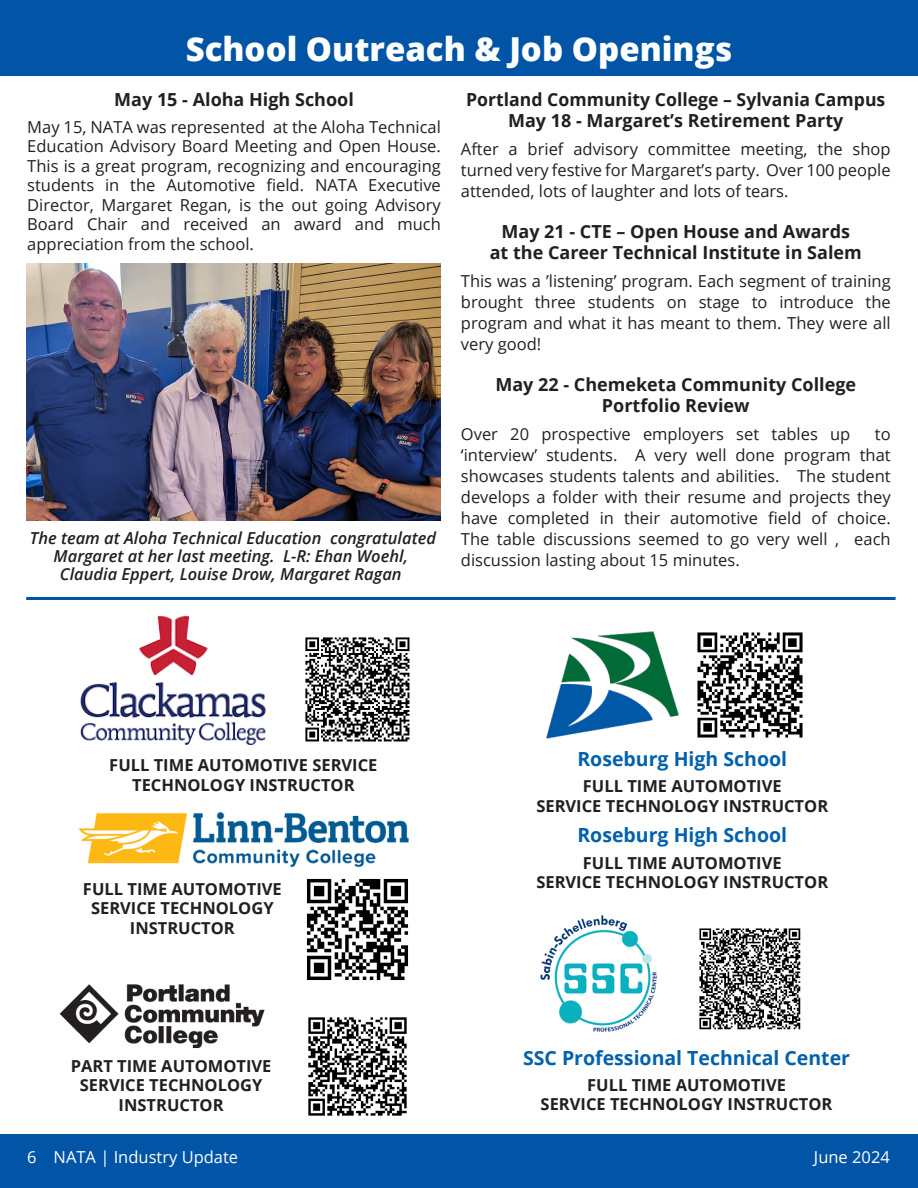
<style>
.page{position:relative;width:918px;height:1188px;background:#fff}
.page>*{position:absolute;margin:0;border:0;box-sizing:border-box;transform-origin:0 0}
._22_Pt_Blue_Header{font:800 33px "Open Sans";color:#fff}
.temp_school_header{font:700 19.5px "Open Sans";color:#0161ad}
.Text_12_point_regular{font:700 18px/21px "Open Sans";color:#231f20;text-align:center}
.Text_12_point_regular-2{font:16.5px/21px "Open Sans";color:#231f20;text-align:justify}
.Text_12_point_regular-3{font:700 16.5px/19.5px "Open Sans";color:#231f20;text-align:center}
.Text_12_point_regular-4{font:italic 600 16.5px/18px "Open Sans";color:#231f20;text-align:center}
.temp_school_header-2{font:700 16.5px/19.5px "Open Sans";color:#231f20;text-align:center}
.t1{font:16.5px "Open Sans";color:#fff}
</style>
<div class="page">
<div style="left:0;top:0;width:918px;height:75px;background:#0154a6"></div>
<div style="left:0;top:1134px;width:918px;height:54px;background:#0154a6"></div>
<img style="left:26px;top:263px;width:415px;height:257px">
<img style="left:305px;top:637px;width:105px;height:105px">
<img style="left:307px;top:879px;width:101px;height:101px">
<img style="left:308px;top:1017px;width:99px;height:99px">
<img style="left:79px;top:812px;width:330px;height:56px">
<img style="left:80px;top:615px;width:186px;height:130px">
<img style="left:59px;top:984px;width:206px;height:64px">
<img style="left:546px;top:632px;width:133px;height:107px">
<img style="left:697px;top:632px;width:106px;height:106px">
<img style="left:699px;top:928px;width:102px;height:102px">
<img style="left:540px;top:915px;width:117px;height:117px">
<hr style="left:26px;top:597px;width:870px;height:3px;background:#0154a6">
<p class="_22_Pt_Blue_Header" style="left:186px;top:24px;width:548px">School Outreach &amp; Job Openings</p>
<p class="Text_12_point_regular" style="left:114px;top:89px;width:241px">May 15 - Aloha High School</p>
<p class="Text_12_point_regular-2" style="left:27px;top:117px;width:415px;line-height:19.5px">May 15, NATA was represented at the Aloha Technical Education Advisory Board Meeting and Open House.<br>This is a great program, recognizing and encouraging students in the Automotive field. NATA Executive Director, Margaret Regan, is the out going Advisory Board Chair and received an award and much appreciation from the school.</p>
<p class="Text_12_point_regular-4" style="left:30px;top:528px;width:408px">The team at Aloha Technical Education congratulated<br>Margaret at her last meeting. L-R: Ehan Woehl,<br>Claudia Eppert, Louise Drow, Margaret Ragan</p>
<p class="Text_12_point_regular" style="left:466px;top:89px;width:421px">Portland Community College – Sylvania Campus<br>May 18 - Margaret’s Retirement Party</p>
<p class="Text_12_point_regular-2" style="left:461px;top:138px;width:431px">After a brief advisory committee meeting, the shop turned very festive for Margaret’s party. Over 100 people attended, lots of laughter and lots of tears.</p>
<p class="Text_12_point_regular" style="left:490px;top:221px;width:374px">May 21 - CTE – Open House and Awards<br>at the Career Technical Institute in Salem</p>
<p class="Text_12_point_regular-2" style="left:461px;top:270px;width:431px">This was a ’listening’ program. Each segment of training brought three students on stage to introduce the program and what it has meant to them. They were all very good!</p>
<p class="Text_12_point_regular" style="left:495px;top:374px;width:362px">May 22 - Chemeketa Community College<br>Portfolio Review</p>
<p class="Text_12_point_regular-2" style="left:461px;top:423px;width:391px">Over 20 prospective employers set tables up</p>
<p class="Text_12_point_regular-2" style="left:461px;top:423px;width:431px;text-indent:414px">to ‘interview’ students. A very well done program that showcases students talents and abilities. The student develops a folder with their resume and projects they have completed in their automotive field of choice.<br>The table discussions seemed to go very well , each discussion lasting about 15 minutes.</p>
<p class="Text_12_point_regular-3" style="left:109px;top:755px;width:270px">FULL TIME AUTOMOTIVE SERVICE<br>TECHNOLOGY INSTRUCTOR</p>
<p class="Text_12_point_regular-3" style="left:83px;top:878px;width:200px">FULL TIME AUTOMOTIVE<br>SERVICE TECHNOLOGY<br>INSTRUCTOR</p>
<p class="temp_school_header-2" style="left:71px;top:1055px;width:202px">PART TIME AUTOMOTIVE<br>SERVICE TECHNOLOGY<br>INSTRUCTOR</p>
<p class="temp_school_header" style="left:577px;top:745px;width:211px">Roseburg High School</p>
<p class="Text_12_point_regular-3" style="left:536px;top:776px;width:293px">FULL TIME AUTOMOTIVE<br>SERVICE TECHNOLOGY INSTRUCTOR</p>
<p class="temp_school_header" style="left:577px;top:822px;width:211px">Roseburg High School</p>
<p class="Text_12_point_regular-3" style="left:536px;top:853px;width:293px">FULL TIME AUTOMOTIVE<br>SERVICE TECHNOLOGY INSTRUCTOR</p>
<p class="temp_school_header" style="left:523px;top:1044px;width:329px">SSC Professional Technical Center</p>
<p class="Text_12_point_regular-3" style="left:541px;top:1075px;width:293px">FULL TIME AUTOMOTIVE<br>SERVICE TECHNOLOGY INSTRUCTOR</p>
<p class="t1" style="left:27px;top:1146px;width:213px">6 NATA | Industry Update</p>
<p class="t1" style="left:814px;top:1146px;width:77px">June 2024</p>
</div>
